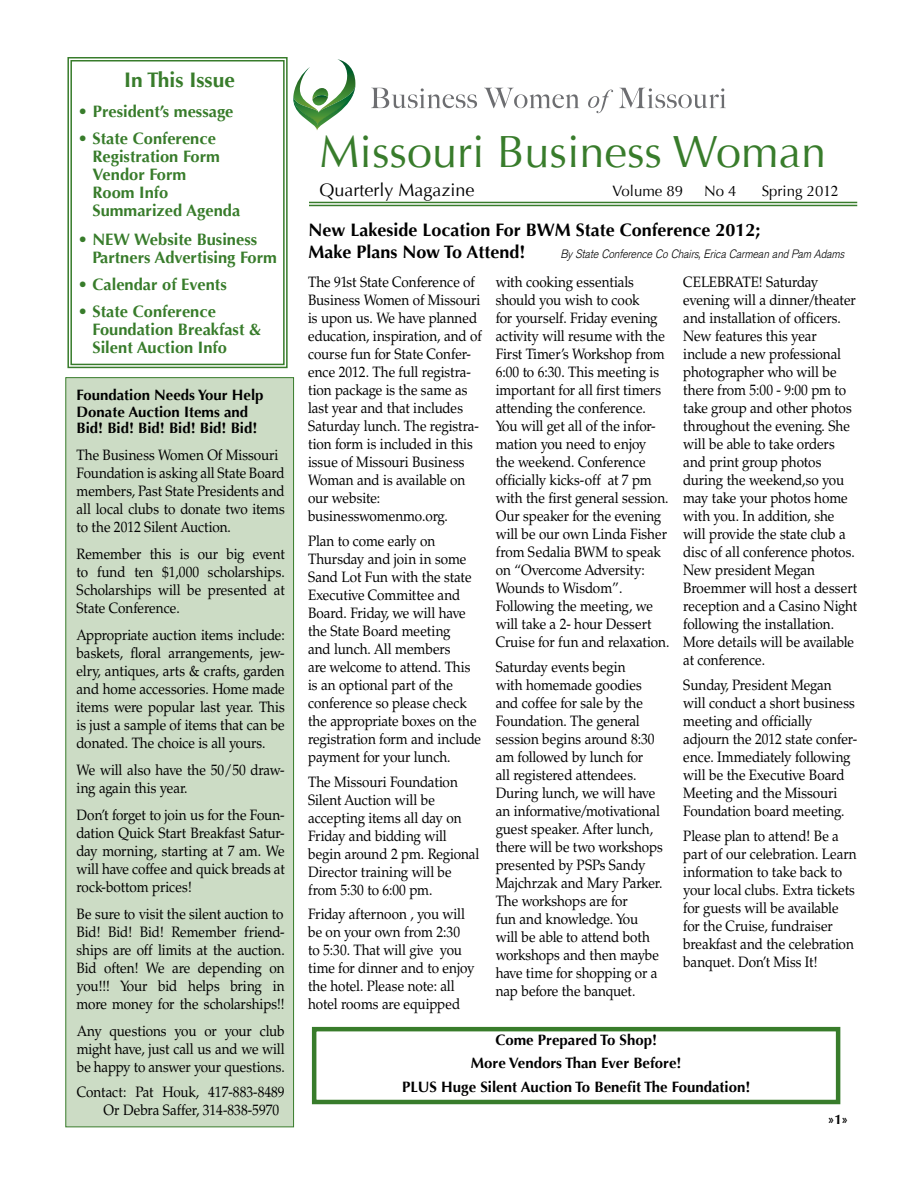
<style>
.page{position:relative;width:918px;height:1188px;background:#fff}
.page>*{position:absolute;margin:0;border:0;box-sizing:border-box;transform-origin:0 0}
.t1{font:45px "Optima";color:#387c2b}
.t2{font:700 21px "Optima";color:#387c2b}
.t3{font:700 18px/21.6px "Optima";color:#000}
.t4{font:18px "Optima";color:#000}
.t5{font:700 16.5px/18px "Optima";color:#387c2b}
.t6{font:15px/18px "AC Palatino";letter-spacing:-.005em;color:#000}
.t7{font:700 15px/16.5px "Optima";color:#000}
.t8{font:15px "Optima";color:#000}
.t9{font:700 13.5px "Optima";color:#000}
.t10{font:italic 300 12px "AC Akzidenz";letter-spacing:-.01em;color:#000}
.s1{font-family:"Times"}
</style>
<div class="page">
<hr style="left:309px;top:205px;width:548px;height:1px;background:#387c2b">
<hr style="left:309px;top:202px;width:548px;height:1px;background:#387c2b">
<svg style="left:293px;top:59px;width:62px;height:71px"></svg>
<svg style="left:371px;top:88px;width:106px;height:20px"></svg>
<svg style="left:484px;top:88px;width:95px;height:20px"></svg>
<svg style="left:619px;top:88px;width:107px;height:20px"></svg>
<svg style="left:588px;top:90px;width:25px;height:23px"></svg>
<div style="left:65px;top:377px;width:229px;height:750px;background:#ccdcc5;border:1px solid #387c2b"></div>
<div style="left:312px;top:1027px;width:528px;height:77px;border:4px solid #387c2b"></div>
<svg style="left:67px;top:57px;width:221px;height:312px"></svg>
<div style="left:70px;top:60px;width:215px;height:305px;border:1px solid #387c2b"></div>
<h2 class="t2" style="left:124px;top:67px;width:112px">In This Issue</h2>
<p class="t5" style="left:78px;top:103px;width:157px">• President’s message</p>
<p class="t5" style="left:92px;top:130px;width:149px;text-indent:-15px">• State Conference<br>Registration Form<br>Vendor Form<br>Room Info<br>Summarized Agenda</p>
<p class="t5" style="left:92px;top:231px;width:186px;text-indent:-15px">• NEW Website Business<br>Partners Advertising Form</p>
<p class="t5" style="left:78px;top:276px;width:150px">• Calendar of Events</p>
<p class="t5" style="left:92px;top:303px;width:170px;text-indent:-15px">• State Conference<br>Foundation Breakfast &amp;<br>Silent Auction Info</p>
<p class="t7" style="left:77px;top:387px;width:188px">Foundation Needs Your Help<br>Donate Auction Items and<br>Bid! Bid! Bid! Bid! Bid! Bid!</p>
<p class="t6" style="left:77px;top:446px;width:210px">The Business Women Of Missouri<br>Foundation is asking all State Board members, Past State Presidents and all local clubs to donate two items to the 2012 Silent Auction.</p>
<p class="t6" style="left:77px;top:545px;width:210px;text-align:justify">Remember this is our big event to fund ten $1,000 scholarships.<br>Scholarships will be presented at State Conference.</p>
<p class="t6" style="left:77px;top:626px;width:210px;text-align:justify">Appropriate auction items include: baskets, floral arrangements, jew&shy;elry, antiques, arts &amp; crafts, garden and home accessories. Home made items were popular last year. This is just a sample of items that can be donated. The choice is all yours.</p>
<p class="t6" style="left:77px;top:761px;width:210px">We will also have the 50/50 draw&shy;ing again this year.</p>
<p class="t6" style="left:77px;top:806px;width:210px;text-align:justify">Don’t forget to join us for the Foun&shy;dation Quick Start Breakfast Satur&shy;day morning, starting at 7 am. We will have coffee and quick breads at rock-bottom prices!</p>
<p class="t6" style="left:77px;top:905px;width:210px;text-align:justify">Be sure to visit the silent auction to Bid! Bid! Bid! Remember friend&shy;ships are off limits at the auction.<br>Bid often! We are depending on you!!! Your bid helps bring in more money for the scholarships!!</p>
<p class="t6" style="left:77px;top:1022px;width:210px;text-align:justify">Any questions you or your club might have, just call us and we will be happy to answer your questions.</p>
<p class="t6" style="left:104px;top:1083px;width:183px;text-indent:-27px">Contact: Pat Houk, 417-883-8489<br>Or Debra Saffer, 314-838-5970</p>
<h1 class="t1" style="left:320px;top:126px;width:508px">Missouri Business Woman</h1>
<p class="t4" style="left:320px;top:179px;width:157px">Quarterly Magazine</p>
<p class="t8" style="left:612px;top:182px;width:72px">Volume 89</p>
<p class="t8" style="left:704px;top:182px;width:34px">No 4</p>
<p class="t8" style="left:762px;top:182px;width:78px">Spring 20<span class="s1">12</span></p>
<p class="t3" style="left:308px;top:220px;width:453px">New Lakeside Location For BWM State Conference 2012;<br>Make Plans Now To Attend!</p>
<p class="t10" style="left:561px;top:247px;width:285px">By State Conference Co Chairs, Erica Carmean and Pam Adams</p>
<p class="t6" style="left:308px;top:273px;width:175px">The 91st State Conference of<br>Business Women of Missouri is upon us. We have planned education, inspiration, and of course fun for State Confer&shy;ence 2012. The full registra&shy;tion package is the same as last year and that includes<br>Saturday lunch. The registra&shy;tion form is included in this issue of Missouri Business<br>Woman and is available on our website: businesswomenmo.org.</p>
<p class="t6" style="left:308px;top:532px;width:175px">Plan to come early on<br>Thursday and join in some<br>Sand Lot Fun with the state<br>Executive Committee and<br>Board. Friday, we will have the State Board meeting<br>and lunch. All members<br>are welcome to attend. This is an optional part of the conference so please check the appropriate boxes on the registration form and include payment for your lunch.</p>
<p class="t6" style="left:308px;top:773px;width:173px">The Missouri Foundation<br>Silent Auction will be accepting items all day on<br>Friday and bidding will begin around 2 pm. Regional<br>Director training will be from 5:30 to 6:00 pm.</p>
<p class="t6" style="left:308px;top:906px;width:168px">Friday afternoon , you will be on your own from 2:30 to 5:30. That will give you time for dinner and to enjoy the hotel. Please note: all hotel rooms are equipped</p>
<p class="t6" style="left:496px;top:273px;width:175px">with cooking essentials should you wish to cook<br>for yourself. Friday evening activity will resume with the<br>First Timer’s Workshop from<br>6:00 to 6:30. This meeting is important for all first timers attending the conference.<br>You will get all of the infor&shy;mation you need to enjoy<br>the weekend. Conference officially kicks-off at 7 pm with the first general session.<br>Our speaker for the evening will be our own Linda Fisher from Sedalia BWM to speak on “Overcome Adversity:<br>Wounds to Wisdom”.<br>Following the meeting, we will take a 2- hour Dessert<br>Cruise for fun and relaxation.</p>
<p class="t6" style="left:496px;top:658px;width:169px">Saturday events begin<br>with homemade goodies and coffee for sale by the<br>Foundation. The general session begins around 8:30 am followed by lunch for<br>all registered attendees.<br>During lunch, we will have an informative/motivational guest speaker. After lunch, there will be two workshops presented by PSPs Sandy<br>Majchrzak and Mary Parker.<br>The workshops are for<br>fun and knowledge. You will be able to attend both workshops and then maybe have time for shopping or a nap before the banquet.</p>
<p class="t6" style="left:683px;top:273px;width:175px">CELEBRATE! Saturday evening will a dinner/theater and installation of officers.<br>New features this year include a new professional photographer who will be there from 5:00 - 9:00 pm to take group and other photos throughout the evening. She will be able to take orders and print group photos during the weekend,so you may take your photos home with you. In addition, she will provide the state club a disc of all conference photos.<br>New president Megan<br>Broemmer will host a dessert reception and a Casino Night following the installation.<br>More details will be available at conference.</p>
<p class="t6" style="left:683px;top:676px;width:175px">Sunday, President Megan will conduct a short business meeting and officially adjourn the 2012 state confer&shy;ence. Immediately following will be the Executive Board<br>Meeting and the Missouri<br>Foundation board meeting.</p>
<p class="t6" style="left:683px;top:827px;width:175px">Please plan to attend! Be a part of our celebration. Learn information to take back to your local clubs. Extra tickets for guests will be available for the Cruise, fundraiser breakfast and the celebration banquet. Don’t Miss It!</p>
<p class="t7" style="left:402px;top:1029px;width:350px;line-height:23.2px;text-align:center">Come Prepared To Shop!<br>More Vendors Than Ever Before!<br>PLUS Huge Silent Auction To Benefit The Foundation!</p>
<p class="t9" style="left:828px;top:1111px;width:22px">»1»</p>
</div>
